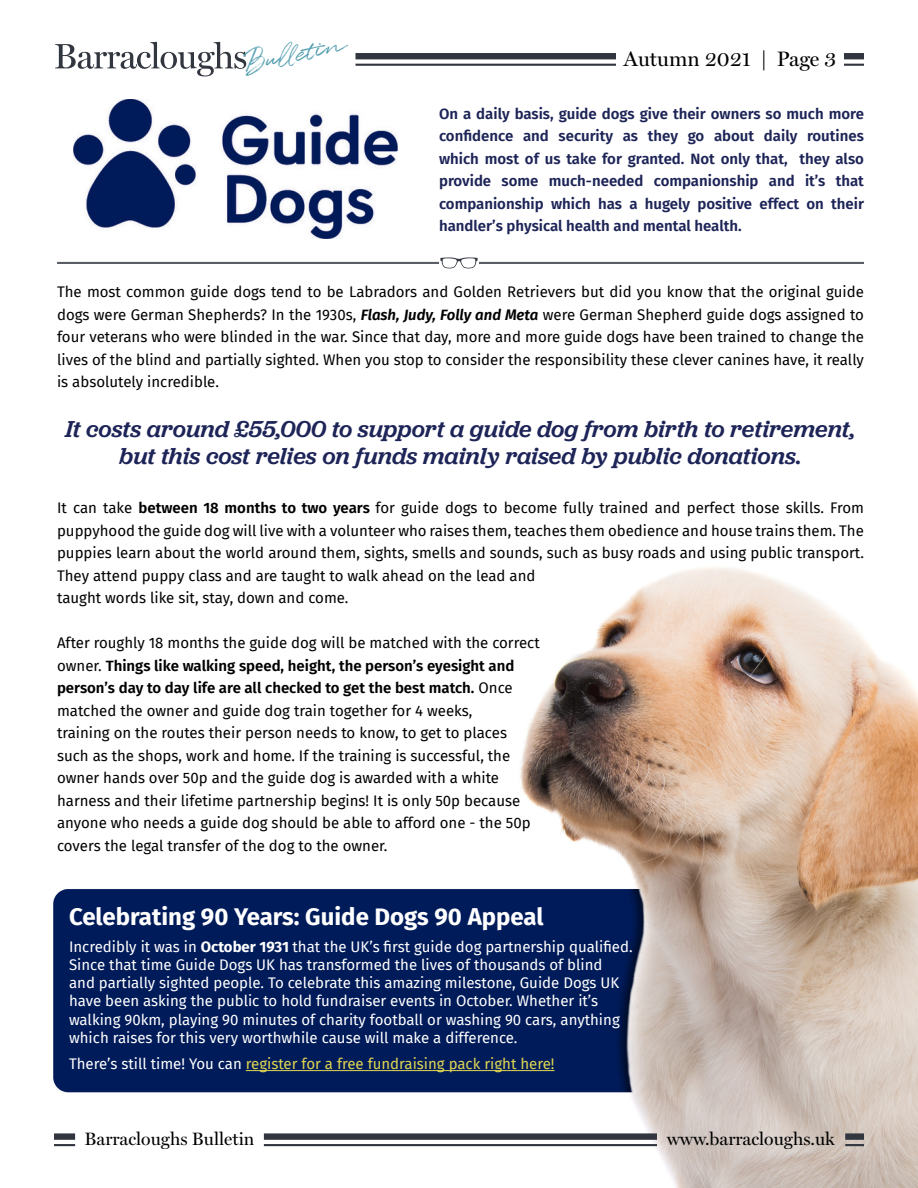
<style>
.page{position:relative;width:918px;height:1188px;background:#fff}
.page>*{position:absolute;margin:0;border:0;box-sizing:border-box;transform-origin:0 0}
.t1{font:28.8px "Quentin";color:#529daf}
.t2{font:italic 500 24px/27px "Jubilat";color:#1d2457;text-align:center}
.t3{font:700 24px "Fira Sans";color:#fff}
.t4{font:21px "Miller Display";color:#000}
.t5{font:18px "Miller Display";color:#000}
.t6{font:15px/22.5px "Fira Sans";color:#000}
.t7{font:15px/18.1px "Fira Sans";color:#fff}
.t8{font:600 15px/22.5px "Fira Sans";color:#1d2457;text-align:justify}
.t9{font:15px "Fira Sans";color:#e0d652}
.s1{font-weight:600;font-style:italic}
.s2{font-weight:600}
.s3{font-weight:700}
.s4{color:#fff}
</style>
<div class="page">
<hr style="left:356px;top:64px;width:508px;height:2px;background:#32363f">
<div style="left:356px;top:53px;width:508px;height:6px;background:#32363f"></div>
<svg style="left:55px;top:42px;width:191px;height:34px"></svg>
<div style="left:616px;top:44px;width:228px;height:28px;background:#fff"></div>
<img style="left:53px;top:567px;width:865px;height:621px">
<hr style="left:54px;top:1144px;width:21px;height:2px;background:#32363f">
<div style="left:54px;top:1133px;width:21px;height:7px;background:#32363f"></div>
<svg style="left:845px;top:1144px;width:19px;height:2px"></svg>
<div style="left:845px;top:1133px;width:19px;height:7px;background:#32363f"></div>
<hr style="left:264px;top:1144px;width:393px;height:2px;background:#32363f">
<div style="left:264px;top:1133px;width:393px;height:7px;background:#32363f"></div>
<hr style="left:246px;top:1070px;width:309px;height:1px;background:#e0d652">
<img style="left:73px;top:99px;width:324px;height:140px">
<hr style="left:57px;top:262px;width:807px;height:2px;background:#32363f">
<div style="left:439px;top:257px;width:40px;height:11px;background:#fff"></div>
<svg style="left:440px;top:257px;width:38px;height:11px"></svg>
<h1 class="t1" style="left:241px;top:43px;width:65px;rotate:-9deg">Bull e</h1>
<h3 class="t4" style="left:624px;top:46px;width:214px">Autumn 2021 | Page 3</h3>
<p class="t8" style="left:439px;top:102px;width:426px">On a daily basis, guide dogs give their owners so much more confidence and security as they go about daily routines which most of us take for granted. Not only that, they also provide some much-needed companionship and it’s that companionship which has a hugely positive effect on their handler’s physical health and mental health.</p>
<p class="t6" style="left:57px;top:280px;width:808px;text-align:justify">The most common guide dogs tend to be Labradors and Golden Retrievers but did you know that the original guide dogs were German Shepherds? In the 1930s, <span class="s1">Flash, Judy, Folly and Meta</span> were German Shepherd guide dogs assigned to four veterans who were blinded in the war. Since that day, more and more guide dogs have been trained to change the lives of the blind and partially sighted. When you stop to consider the responsibility these clever canines have, it really is absolutely incredible.</p>
<h2 class="t2" style="left:66px;top:415px;width:792px">It costs around £55,000 to support a guide dog from birth to retirement, but this cost relies on funds mainly raised by public donations.</h2>
<p class="t6" style="left:57px;top:496px;width:808px">It can take <span class="s2">between 18 months to two years</span> for guide dogs to become fully trained and perfect those skills. From puppyhood the guide dog will live with a volunteer who raises them, teaches them obedience and house trains them. The puppies learn about the world around them, sights, smells and sounds, such as busy roads and using public transport.<br>They attend puppy class and are taught to walk ahead on the lead and<br>taught words like sit, stay, down and come.</p>
<p class="t6" style="left:57px;top:631px;width:484px">After roughly 18 months the guide dog will be matched with the correct owner. <span class="s2">Things like walking speed, height, the person’s eyesight and person’s day to day life are all checked to get the best match.</span> Once matched the owner and guide dog train together for 4 weeks,<br>training on the routes their person needs to know, to get to places such as the shops, work and home. If the training is successful, the owner hands over 50p and the guide dog is awarded with a white harness and their lifetime partnership begins! It is only 50p because anyone who needs a guide dog should be able to afford one - the 50p covers the legal transfer of the dog to the owner.</p>
<h2 class="t3" style="left:69px;top:897px;width:476px">Celebrating 90 Years: Guide Dogs 90 Appeal</h2>
<p class="t7" style="left:69px;top:937px;width:565px">Incredibly it was in <span class="s3">October 1931</span> that the UK’s first guide dog partnership qualified.<br>Since that time Guide Dogs UK has transformed the lives of thousands of blind<br>and partially sighted people. To celebrate this amazing milestone, Guide Dogs UK have been asking the public to hold fundraiser events in October. Whether it’s walking 90km, playing 90 minutes of charity football or washing 90 cars, anything which raises for this very worthwhile cause will make a difference.</p>
<p class="t9" style="left:69px;top:1053px;width:487px"><span class="s4">There’s still time! You can</span> register for a free fundraising pack right here!</p>
<p class="t5" style="left:85px;top:1128px;width:171px">Barracloughs Bulletin</p>
<p class="t5" style="left:667px;top:1128px;width:170px">www.barracloughs.uk</p>
</div>
